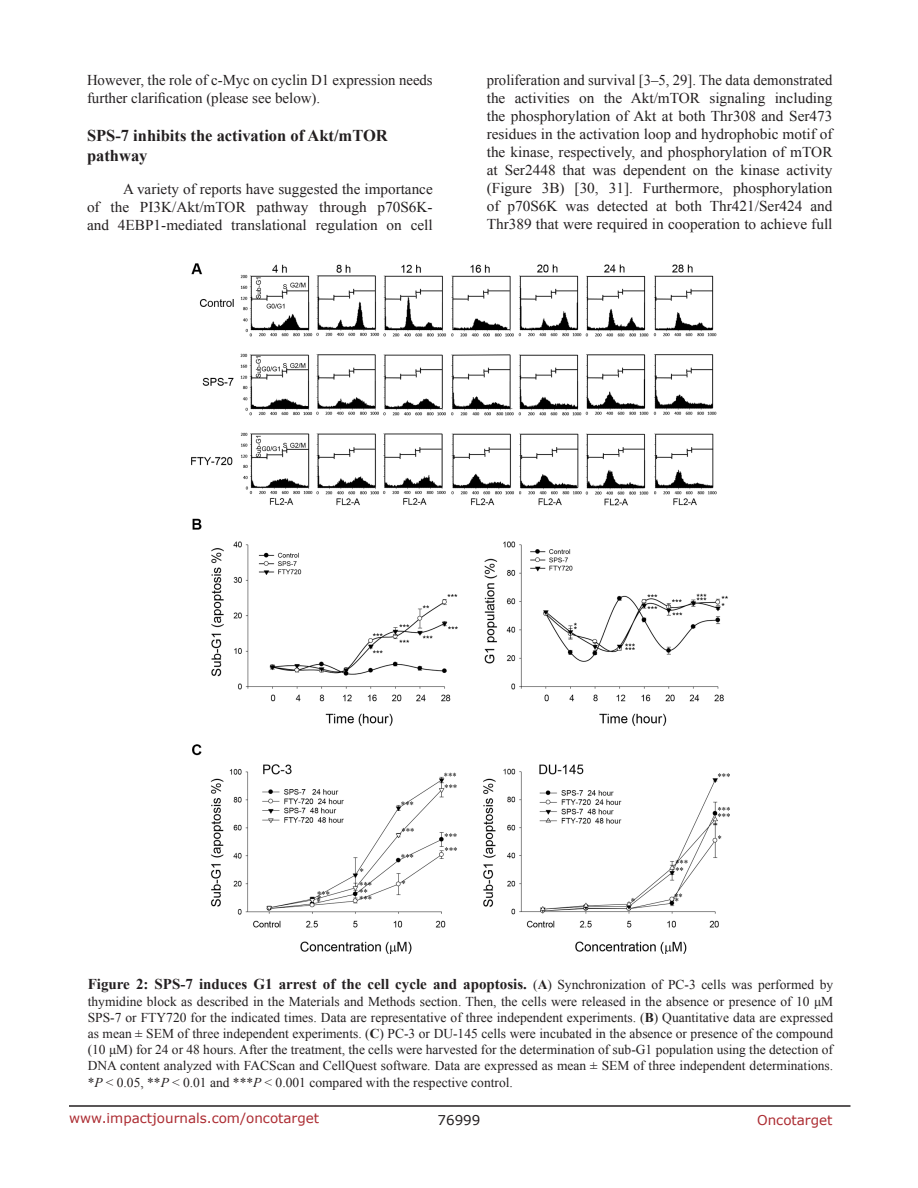
<style>
.page{position:relative;width:918px;height:1188px;background:#fff}
.page>*{position:absolute;margin:0;border:0;box-sizing:border-box;transform-origin:0 0}
.SubHeading_middle{font:700 16.5px/19.8px "Times New Roman";color:#231f20}
.BodyText{font:15px/18px "Times New Roman";color:#231f20;text-align:justify}
.FigureText{font:700 15px "Times New Roman";color:#231f20}
.FigureText-2{font:13.5px/16.2px "Times New Roman";color:#231f20;text-align:justify}
.t1{font:13.5px "Verdana";color:#ac2b31}
.t2{font:13.5px "Verdana";color:#231f20}
.s1{font-weight:400;font-size:13.5px}
.s2{font-size:13.5px}
.s3{font-weight:700}
.s4{font-style:italic}
</style>
<div class="page">
<hr style="left:69px;top:1105px;width:781px;height:2px;background:#231f20">
<img style="left:191px;top:263px;width:539px;height:691px">
<p class="BodyText" style="left:87px;top:71px;width:347px">However, the role of c-Myc on cyclin D1 expression needs further clarification (please see below).</p>
<p class="SubHeading_middle" style="left:87px;top:125px;width:302px">SPS-7 inhibits the activation of Akt/mTOR pathway</p>
<p class="BodyText" style="left:87px;top:180px;width:347px;text-indent:36px">A variety of reports have suggested the importance of the PI3K/Akt/mTOR pathway through p70S6K&shy;and 4EBP1-mediated translational regulation on cell</p>
<p class="BodyText" style="left:487px;top:71px;width:347px">proliferation and survival [3–5, 29]. The data demonstrated the activities on the Akt/mTOR signaling including the phosphorylation of Akt at both Thr308 and Ser473 residues in the activation loop and hydrophobic motif of the kinase, respectively, and phosphorylation of mTOR at Ser2448 that was dependent on the kinase activity (Figure 3B) [30, 31]. Furthermore, phosphorylation of p70S6K was detected at both Thr421/Ser424 and Thr389 that were required in cooperation to achieve full</p>
<p class="FigureText" style="left:88px;top:974px;width:747px">Figure 2: SPS-7 induces G1 arrest of the cell cycle and apoptosis. <span class="s1">(</span><span class="s2">A</span><span class="s1">) Synchronization of PC-3 cells was performed by</span></p>
<p class="FigureText-2" style="left:88px;top:993px;width:747px">thymidine block as described in the Materials and Methods section. Then, the cells were released in the absence or presence of 10 μM SPS-7 or FTY720 for the indicated times. Data are representative of three independent experiments. (<span class="s3">B</span>) Quantitative data are expressed as mean ± SEM of three independent experiments. (<span class="s3">C</span>) PC-3 or DU-145 cells were incubated in the absence or presence of the compound (10 μM) for 24 or 48 hours. After the treatment, the cells were harvested for the determination of sub-G1 population using the detection of DNA content analyzed with FACScan and CellQuest software. Data are expressed as mean ± SEM of three independent determinations. *<span class="s4">P</span> &lt; 0.05, **<span class="s4">P</span> &lt; 0.01 and ***<span class="s4">P</span> &lt; 0.001 compared with the respective control.</p>
<p class="t1" style="left:69px;top:1109px;width:252px">www.impactjournals.com/oncotarget</p>
<p class="t2" style="left:438px;top:1111px;width:44px">76999</p>
<p class="t1" style="left:757px;top:1111px;width:77px">Oncotarget</p>
</div>
